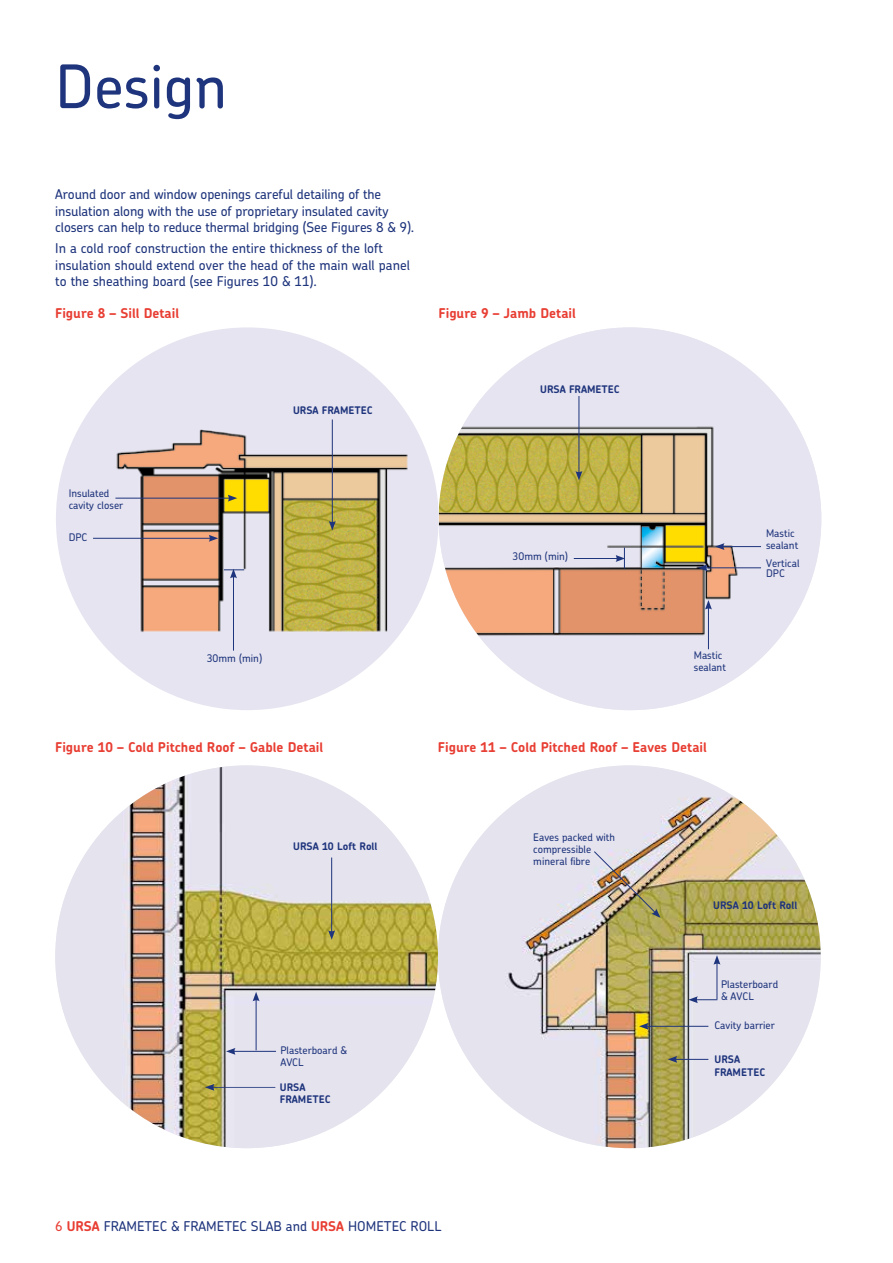
<style>
.page{position:relative;width:893px;height:1263px;background:#fff}
.page>*{position:absolute;margin:0;border:0;box-sizing:border-box;transform-origin:0 0}
.t1{font:500 60px "Chevin Pro";color:#1e347c}
.t2{font:500 13.5px/16.5px "Chevin Pro";color:#1e347c}
.t3{font:700 13.5px "Chevin Pro";color:#e83e33}
.t4{font:500 10.5px/12px "Chevin Pro";color:#1e347c}
.t5{font:700 10.5px/12.6px "Chevin Pro";color:#1e347c}
.s1{color:#e83e33}
.s2{font-weight:700;color:#e83e33}
</style>
<div class="page">
<img style="left:439px;top:327px;width:382px;height:383px;border-radius:191px">
<img style="left:56px;top:327px;width:383px;height:383px;border-radius:191px">
<hr style="left:233px;top:576px;width:1px;height:75px;background:#1e347c">
<hr style="left:332px;top:419px;width:1px;height:104px;background:#1e347c">
<svg style="left:329px;top:521px;width:7px;height:9px"></svg>
<svg style="left:224px;top:569px;width:20px;height:9px"></svg>
<hr style="left:115px;top:498px;width:115px;height:1px;background:#1e347c">
<svg style="left:228px;top:495px;width:9px;height:7px"></svg>
<hr style="left:93px;top:538px;width:118px;height:1px;background:#1e347c">
<svg style="left:209px;top:535px;width:9px;height:7px"></svg>
<hr style="left:708px;top:607px;width:1px;height:42px;background:#1e347c">
<svg style="left:705px;top:600px;width:7px;height:9px"></svg>
<hr style="left:705px;top:567px;width:56px;height:1px;background:#1e347c">
<svg style="left:698px;top:564px;width:9px;height:7px"></svg>
<hr style="left:574px;top:558px;width:44px;height:1px;background:#1e347c">
<hr style="left:579px;top:396px;width:1px;height:77px;background:#1e347c">
<svg style="left:575px;top:471px;width:7px;height:9px"></svg>
<img style="left:438px;top:765px;width:383px;height:383px;border-radius:191px">
<img style="left:593px;top:850px;width:68px;height:68px">
<hr style="left:646px;top:1026px;width:62px;height:1px;background:#1e347c">
<svg style="left:639px;top:1023px;width:10px;height:7px"></svg>
<hr style="left:675px;top:1059px;width:33px;height:1px;background:#1e347c">
<svg style="left:668px;top:1056px;width:9px;height:7px"></svg>
<hr style="left:722px;top:546px;width:39px;height:1px;background:#1e347c">
<svg style="left:715px;top:543px;width:9px;height:7px"></svg>
<svg style="left:616px;top:548px;width:9px;height:21px"></svg>
<img style="left:55px;top:765px;width:383px;height:383px;border-radius:191px">
<hr style="left:331px;top:857px;width:1px;height:76px;background:#1e347c">
<svg style="left:328px;top:930px;width:7px;height:10px"></svg>
<hr style="left:256px;top:999px;width:1px;height:51px;background:#1e347c">
<svg style="left:253px;top:992px;width:7px;height:9px"></svg>
<hr style="left:233px;top:1051px;width:43px;height:1px;background:#1e347c">
<svg style="left:226px;top:1048px;width:9px;height:7px"></svg>
<hr style="left:717px;top:962px;width:1px;height:37px;background:#1e347c">
<svg style="left:713px;top:955px;width:7px;height:10px"></svg>
<svg style="left:688px;top:996px;width:29px;height:7px"></svg>
<hr style="left:606px;top:926px;width:1px;height:89px;background:#000">
<hr style="left:212px;top:1087px;width:63px;height:1px;background:#1e347c">
<svg style="left:205px;top:1084px;width:9px;height:7px"></svg>
<h1 class="t1" style="left:55px;top:46px;width:173px">Design</h1>
<p class="t2" style="left:55px;top:186px;width:361px">Around door and window openings careful detailing of the insulation along with the use of proprietary insulated cavity closers can help to reduce thermal bridging (See Figures 8 &amp; 9).</p>
<p class="t2" style="left:55px;top:240px;width:356px">In a cold roof construction the entire thickness of the loft insulation should extend over the head of the main wall panel to the sheathing board (see Figures 10 &amp; 11).</p>
<p class="t3" style="left:55px;top:306px;width:125px">Figure 8 – Sill Detail</p>
<p class="t3" style="left:439px;top:306px;width:139px">Figure 9 – Jamb Detail</p>
<p class="t4" style="left:69px;top:487px;width:56px">Insulated cavity closer</p>
<p class="t4" style="left:69px;top:531px;width:20px">DPC</p>
<p class="t5" style="left:293px;top:404px;width:81px">URSA FRAMETEC</p>
<p class="t4" style="left:207px;top:652px;width:57px">30mm (min)</p>
<p class="t5" style="left:540px;top:383px;width:81px">URSA FRAMETEC</p>
<p class="t4" style="left:513px;top:550px;width:57px">30mm (min)</p>
<p class="t4" style="left:694px;top:649px;width:34px">Mastic sealant</p>
<p class="t3" style="left:55px;top:740px;width:269px">Figure 10 – Cold Pitched Roof – Gable Detail</p>
<p class="t3" style="left:438px;top:740px;width:270px">Figure 11 – Cold Pitched Roof – Eaves Detail</p>
<p class="t5" style="left:293px;top:840px;width:86px">URSA 10 Loft Roll</p>
<p class="t4" style="left:533px;top:831px;width:83px">Eaves packed with compressible mineral fibre</p>
<p class="t4" style="left:766px;top:526px;width:34px">Mastic sealant</p>
<p class="t4" style="left:766px;top:557px;width:35px;line-height:10.5px">Vertical<br>DPC</p>
<p class="t5" style="left:713px;top:899px;width:86px">URSA 10 Loft Roll</p>
<p class="t4" style="left:721px;top:978px;width:59px">Plasterboard &amp; AVCL</p>
<p class="t4" style="left:280px;top:1043px;width:68px">Plasterboard &amp;<br>AVCL</p>
<p class="t5" style="left:280px;top:1081px;width:52px;line-height:12px">URSA<br>FRAMETEC</p>
<p class="t2" style="left:55px;top:1218px;width:388px"><span class="s1">6</span> <span class="s2">URSA</span> FRAMETEC &amp; FRAMETEC SLAB and <span class="s2">URSA</span> HOMETEC ROLL</p>
<p class="t4" style="left:714px;top:1019px;width:62px">Cavity barrier</p>
<p class="t5" style="left:714px;top:1053px;width:52px">URSA<br>FRAMETEC</p>
</div>
